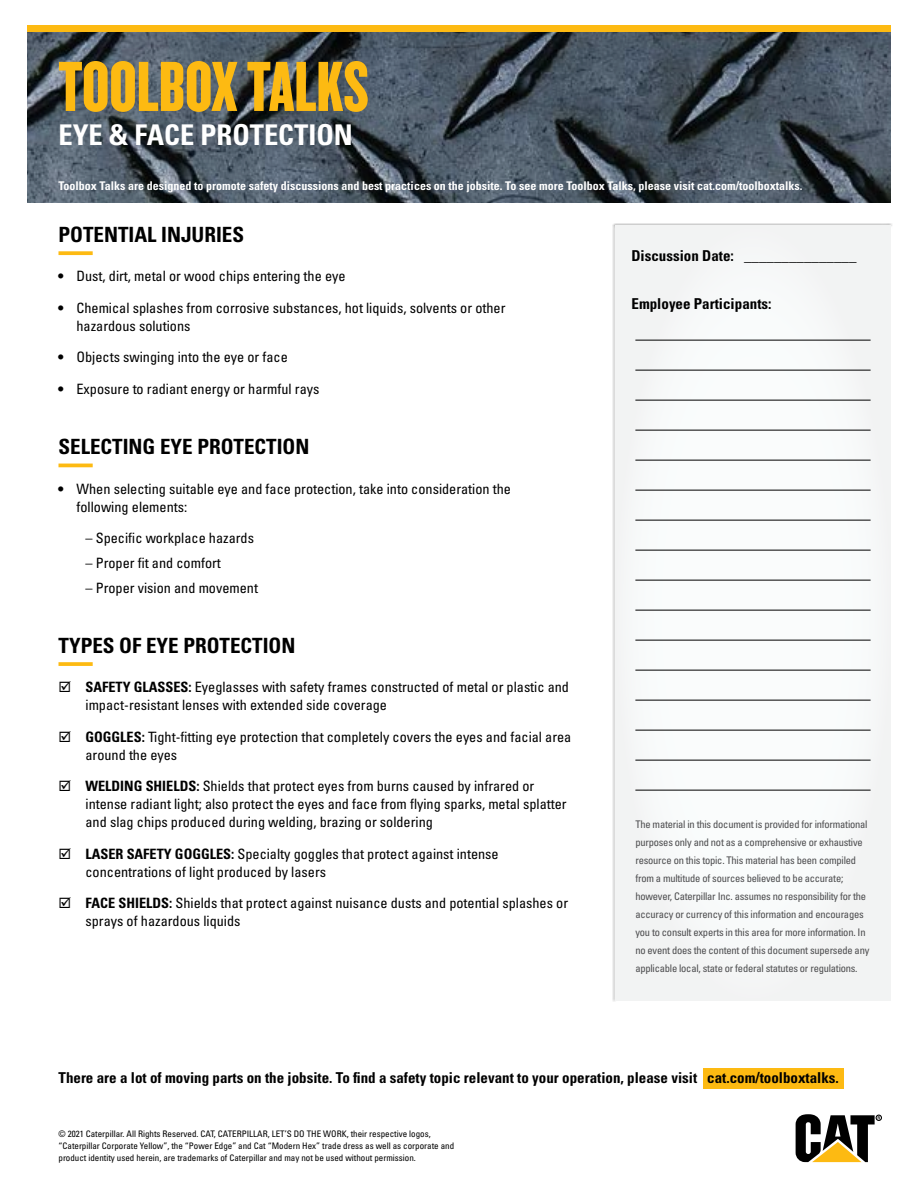
<style>
.page{position:relative;width:918px;height:1188px;background:#fff}
.page>*{position:absolute;margin:0;border:0;box-sizing:border-box;transform-origin:0 0}
.t1{font:73.65px "Knockout 68 Full Featherwt";color:#fdba12}
.t2{font:28.5px "Univers LTCYR 67 Bold Cond";color:#fff}
.t3{font:21px "Univers LTCYR 67 Bold Cond";color:#000}
.t4{font:15px "Univers LTCYR 67 Bold Cond";color:#000}
.t5{font:condensed 14.25px/18px "Univers LTCYR 57";color:#000}
.t6{font:12px "Univers LTCYR 67 Bold Cond";color:#fff}
.t7{font:condensed 10.5px/18px "Univers LTCYR 57";letter-spacing:-.02em;color:#4d4d4f}
.t8{font:condensed 9px/12px "Univers LTCYR 57";color:#000}
.s1{font-family:"Univers LTCYR 67 Bold Cond";font-stretch:normal}
.s2{font-family:"Univers LTCYR 57";font-stretch:condensed}
</style>
<div class="page">
<svg style="left:27px;top:32px;width:864px;height:170px;background:#45505b"></svg>
<div style="left:27px;top:26px;width:864px;height:6px;background:#fdba12"></div>
<div style="left:615px;top:225px;width:276px;height:776px;background:#f8fafa"></div>
<hr style="left:635px;top:340px;width:236px;height:1px;background:#000">
<hr style="left:635px;top:370px;width:236px;height:1px;background:#000">
<hr style="left:635px;top:400px;width:236px;height:1px;background:#000">
<hr style="left:635px;top:430px;width:236px;height:1px;background:#000">
<hr style="left:635px;top:460px;width:236px;height:1px;background:#000">
<hr style="left:635px;top:490px;width:236px;height:1px;background:#000">
<hr style="left:635px;top:520px;width:236px;height:1px;background:#000">
<hr style="left:635px;top:550px;width:236px;height:1px;background:#000">
<hr style="left:635px;top:580px;width:236px;height:1px;background:#000">
<hr style="left:635px;top:610px;width:236px;height:1px;background:#000">
<hr style="left:635px;top:640px;width:236px;height:1px;background:#000">
<hr style="left:635px;top:670px;width:236px;height:1px;background:#000">
<hr style="left:635px;top:730px;width:236px;height:1px;background:#000">
<hr style="left:635px;top:700px;width:236px;height:1px;background:#000">
<hr style="left:635px;top:760px;width:236px;height:1px;background:#000">
<hr style="left:635px;top:790px;width:236px;height:1px;background:#000">
<svg style="left:58px;top:251px;width:35px;height:4px"></svg>
<hr style="left:58px;top:464px;width:35px;height:3px;background:#fdba12">
<svg style="left:58px;top:662px;width:35px;height:4px"></svg>
<div style="left:704px;top:1068px;width:140px;height:20px;background:#fdba12"></div>
<svg style="left:796px;top:1114px;width:86px;height:48px"></svg>
<h1 class="t1" style="left:58px;top:42px;width:312px">TOOLBOX TALKS</h1>
<h2 class="t2" style="left:58px;top:118px;width:296px">EYE &amp; FACE PROTECTION</h2>
<p class="t6" style="left:58px;top:178px;width:746px">Toolbox Talks are designed to promote safety discussions and best practices on the jobsite. To see more Toolbox Talks, please visit cat.com/toolboxtalks.</p>
<h3 class="t3" style="left:58px;top:222px;width:187px">POTENTIAL INJURIES</h3>
<p class="t5" style="left:58px;top:267px;width:289px">• Dust, dirt, metal or wood chips entering the eye</p>
<p class="t5" style="left:76px;top:299px;width:430px;text-indent:-18px">• Chemical splashes from corrosive substances, hot liquids, solvents or other hazardous solutions</p>
<p class="t5" style="left:58px;top:348px;width:231px">• Objects swinging into the eye or face</p>
<p class="t5" style="left:58px;top:380px;width:262px">• Exposure to radiant energy or harmful rays</p>
<h3 class="t3" style="left:58px;top:434px;width:252px">SELECTING EYE PROTECTION</h3>
<p class="t5" style="left:76px;top:479px;width:436px;text-indent:-18px">• When selecting suitable eye and face protection, take into consideration the following elements:</p>
<p class="t5" style="left:86px;top:529px;width:170px">– Specific workplace hazards</p>
<p class="t5" style="left:86px;top:554px;width:137px">– Proper fit and comfort</p>
<p class="t5" style="left:86px;top:578px;width:174px">– Proper vision and movement</p>
<h3 class="t3" style="left:58px;top:632px;width:238px">TYPES OF EYE PROTECTION</h3>
<p class="t5" style="left:86px;top:678px;width:485px;text-indent:-27px">☑ <span class="s1">SAFETY GLASSES:</span> Eyeglasses with safety frames constructed of metal or plastic and impact-resistant lenses with extended side coverage</p>
<p class="t5" style="left:86px;top:727px;width:487px;text-indent:-27px">☑ <span class="s1">GOGGLES:</span> Tight-fitting eye protection that completely covers the eyes and facial area around the eyes</p>
<p class="t5" style="left:86px;top:777px;width:483px;text-indent:-27px">☑ <span class="s1">WELDING SHIELDS:</span> Shields that protect eyes from burns caused by infrared or intense radiant light; also protect the eyes and face from flying sparks, metal splatter and slag chips produced during welding, brazing or soldering</p>
<p class="t5" style="left:86px;top:844px;width:415px;text-indent:-27px">☑ <span class="s1">LASER SAFETY GOGGLES:</span> Specialty goggles that protect against intense concentrations of light produced by lasers</p>
<p class="t5" style="left:86px;top:894px;width:484px;text-indent:-27px">☑ <span class="s1">FACE SHIELDS:</span> Shields that protect against nuisance dusts and potential splashes or sprays of hazardous liquids</p>
<p class="t4" style="left:632px;top:246px;width:226px">Discussion Date: <span class="s2">_______________</span></p>
<p class="t4" style="left:632px;top:295px;width:141px">Employee Participants:</p>
<p class="t7" style="left:635px;top:815px;width:235px">The material in this document is provided for informational purposes only and not as a comprehensive or exhaustive resource on this topic. This material has been compiled from a multitude of sources believed to be accurate; however, Caterpillar Inc. assumes no responsibility for the accuracy or currency of this information and encourages you to consult experts in this area for more information. In no event does the content of this document supersede any applicable local, state or federal statutes or regulations.</p>
<p class="t4" style="left:58px;top:1068px;width:782px">There are a lot of moving parts on the jobsite. To find a safety topic relevant to your operation, please visit cat.com/toolboxtalks.</p>
<p class="t8" style="left:58px;top:1128px;width:397px">© 2021 Caterpillar. All Rights Reserved. CAT, CATERPILLAR, LET’S DO THE WORK, their respective logos, “Caterpillar Corporate Yellow”, the “Power Edge” and Cat “Modern Hex” trade dress as well as corporate and product identity used herein, are trademarks of Caterpillar and may not be used without permission.</p>
</div>
